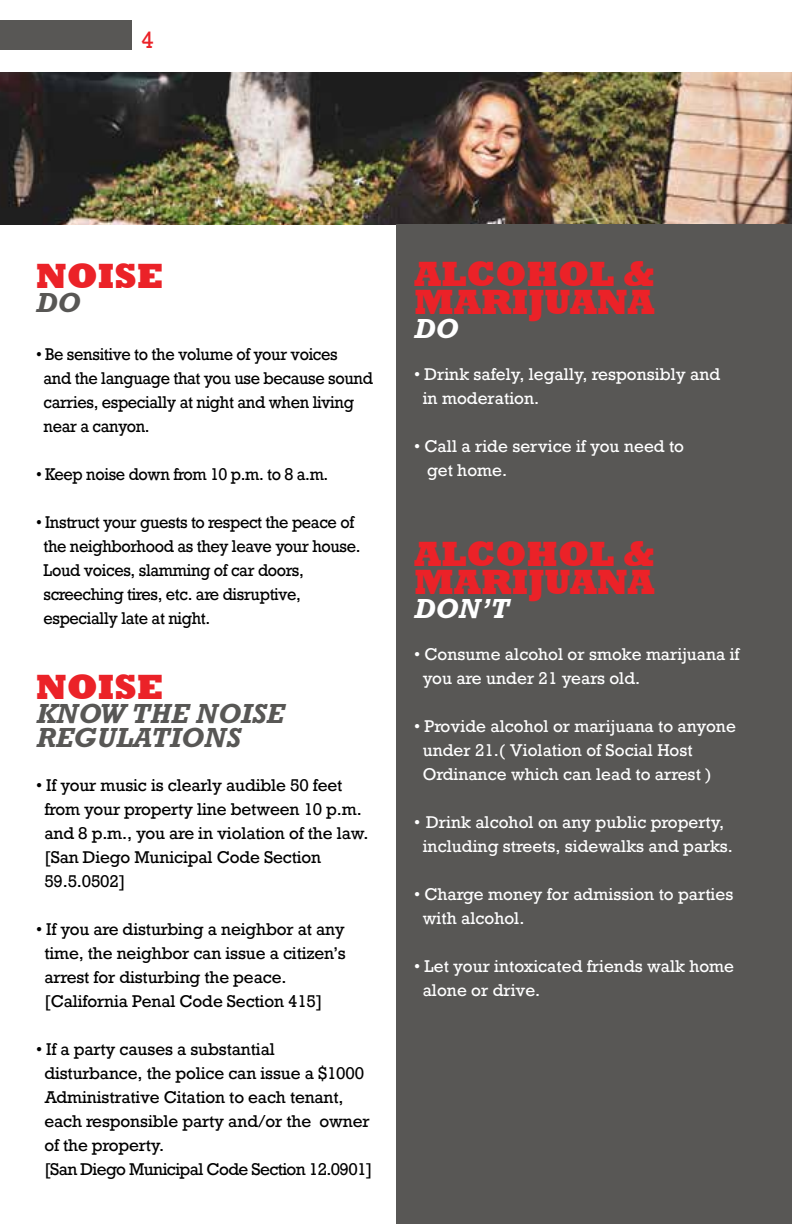
<style>
.page{position:relative;width:792px;height:1224px;background:#fff}
.page>*{position:absolute;margin:0;border:0;box-sizing:border-box;transform-origin:0 0}
.t1{font:800 36px/28px "Rockwell";color:#eb2228}
.t2{font:italic 700 28px/24px "Rockwell Std";color:#585755}
.t3{font:italic 700 28px "Rockwell Std";color:#fff}
.t4{font:24px "Rockwell Std";color:#eb2228}
.t5{font:16px/24px "Rockwell";letter-spacing:-.01em;color:#000}
.t6{font:16px/24px "Rockwell";color:#fff}
.t7{font:16px/24px "Rockwell";letter-spacing:-.01em;color:#000;scale:.95 1}
</style>
<div class="page">
<div style="left:0;top:20px;width:132px;height:29px;background:#585755"></div>
<img style="left:0;top:72px;width:792px;height:153px">
<div style="left:396px;top:225px;width:396px;height:999px;background:#585755"></div>
<h3 class="t4" style="left:141px;top:26px;width:15px">4</h3>
<h1 class="t1" style="left:36px;top:262px;width:129px">NOISE</h1>
<h2 class="t2" style="left:36px;top:290px;width:46px">DO</h2>
<p class="t7" style="left:43px;top:343px;width:349px;text-indent:-7px">• Be sensitive to the volume of your voices<br>and the language that you use because sound carries, especially at night and when living near a canyon.</p>
<p class="t7" style="left:36px;top:463px;width:309px">• Keep noise down from 10 p.m. to 8 a.m.</p>
<p class="t7" style="left:43px;top:511px;width:335px;text-indent:-7px">• Instruct your guests to respect the peace of the neighborhood as they leave your house.<br>Loud voices, slamming of car doors, screeching tires, etc. are disruptive, especially late at night.</p>
<h1 class="t1" style="left:36px;top:674px;width:129px">NOISE</h1>
<h2 class="t2" style="left:36px;top:702px;width:249px">KNOW THE NOISE<br>REGULATIONS</h2>
<p class="t5" style="left:44px;top:774px;width:326px;text-indent:-8px">• If your music is clearly audible 50 feet from your property line between 10 p.m. and 8 p.m., you are in violation of the law. [San Diego Municipal Code Section 59.5.0502]</p>
<p class="t5" style="left:44px;top:918px;width:303px;text-indent:-8px">• If you are disturbing a neighbor at any time, the neighbor can issue a citizen’s arrest for disturbing the peace. [California Penal Code Section 415]</p>
<p class="t5" style="left:44px;top:1038px;width:330px;text-indent:-8px">• If a party causes a substantial disturbance, the police can issue a $1000<br>Administrative Citation to each tenant, each responsible party and/or the owner of the property.<br>[San Diego Municipal Code Section 12.0901]</p>
<h1 class="t1" style="left:414px;top:261px;width:242px">ALCOHOL &amp;<br>MARIJUANA</h1>
<h2 class="t3" style="left:414px;top:312px;width:46px">DO</h2>
<p class="t6" style="left:423px;top:363px;width:299px;text-indent:-9px">• Drink safely, legally, responsibly and in moderation.</p>
<p class="t6" style="left:427px;top:435px;width:259px;text-indent:-13px">• Call a ride service if you need to get home.</p>
<h1 class="t1" style="left:414px;top:541px;width:242px">ALCOHOL &amp;<br>MARIJUANA</h1>
<h2 class="t3" style="left:414px;top:592px;width:97px">DON’T</h2>
<p class="t6" style="left:423px;top:642px;width:319px;text-indent:-9px">• Consume alcohol or smoke marijuana if you are under 21 years old.</p>
<p class="t6" style="left:423px;top:714px;width:315px;text-indent:-9px">• Provide alcohol or marijuana to anyone under 21.( Violation of Social Host<br>Ordinance which can lead to arrest )</p>
<p class="t6" style="left:414px;top:810px;width:321px;text-align:center">• Drink alcohol on any public property, including streets, sidewalks and parks.</p>
<p class="t6" style="left:423px;top:882px;width:312px;text-indent:-9px">• Charge money for admission to parties with alcohol.</p>
<p class="t6" style="left:423px;top:954px;width:313px;text-indent:-9px">• Let your intoxicated friends walk home alone or drive.</p>
</div>
